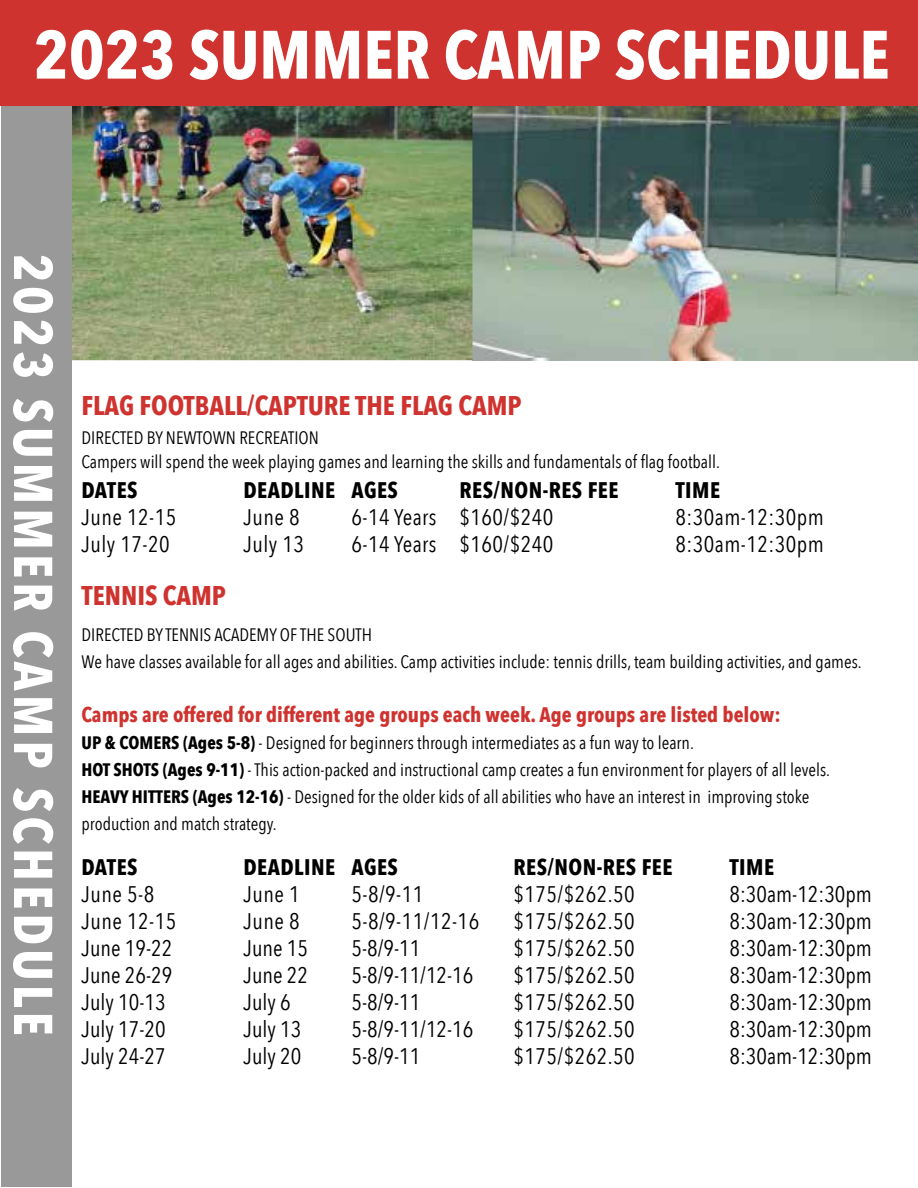
<style>
.page{position:relative;width:918px;height:1188px;background:#fff}
.page>*{position:absolute;margin:0;border:0;box-sizing:border-box;transform-origin:0 0}
.t1{font:700 67.5px "Avenir Next Condensed";color:#fff}
.t2{font:700 54px "Avenir Next Condensed";letter-spacing:.075em;color:#fff}
.t3{font:700 27px "Avenir Next Condensed";color:#cf332f}
.t4{font:22.5px "Avenir Next Condensed";color:#000}
.t5{font:700 22.5px "Avenir Next Condensed";letter-spacing:.02em;color:#000}
.t6{font:22.5px "Avenir Next Condensed";letter-spacing:.02em;color:#000}
.t7{font:700 21px "Avenir Next Condensed";color:#cf332f}
.t8{font:18px/27px "Avenir Next Condensed";color:#000}
.s1{font-weight:700}
</style>
<div class="page">
<img style="left:472px;top:106px;width:446px;height:254px">
<img style="left:72px;top:106px;width:400px;height:254px">
<div style="left:1px;top:102px;width:71px;height:1085px;background:#999"></div>
<div style="left:0;top:1px;width:918px;height:105px;background:#cf332f"></div>
<h1 class="t1" style="left:34px;top:14px;width:857px">2023 SUMMER CAMP SCHEDULE</h1>
<h2 class="t2" style="left:66px;top:254px;width:783px;rotate:90deg">2023 SUMMER CAMP SCHEDULE</h2>
<h3 class="t3" style="left:82px;top:389px;width:442px">FLAG FOOTBALL/CAPTURE THE FLAG CAMP</h3>
<p class="t8" style="left:82px;top:425px;width:640px;line-height:24px">DIRECTED BY NEWTOWN RECREATION<br>Campers will spend the week playing games and learning the skills and fundamentals of flag football.</p>
<p class="t5" style="left:82px;top:477px;width:58px">DATES</p>
<p class="t5" style="left:244px;top:477px;width:156px">DEADLINE AGES</p>
<p class="t5" style="left:460px;top:477px;width:160px">RES/NON-RES FEE</p>
<p class="t5" style="left:676px;top:477px;width:46px">TIME</p>
<p class="t4" style="left:82px;top:498px;width:96px">June 12-15</p>
<p class="t4" style="left:244px;top:498px;width:58px">June 8</p>
<p class="t6" style="left:352px;top:498px;width:203px">6-14 Years $160/$240</p>
<p class="t6" style="left:676px;top:498px;width:150px">8:30am-12:30pm</p>
<p class="t4" style="left:82px;top:525px;width:90px">July 17-20</p>
<p class="t4" style="left:244px;top:525px;width:62px">July 13</p>
<p class="t6" style="left:352px;top:525px;width:203px">6-14 Years $160/$240</p>
<p class="t6" style="left:676px;top:525px;width:150px">8:30am-12:30pm</p>
<h3 class="t3" style="left:82px;top:579px;width:146px">TENNIS CAMP</h3>
<p class="t8" style="left:82px;top:621px;width:782px">DIRECTED BY TENNIS ACADEMY OF THE SOUTH<br>We have classes available for all ages and abilities. Camp activities include: tennis drills, team building activities, and games.</p>
<p class="t7" style="left:82px;top:702px;width:701px">Camps are offered for different age groups each week. Age groups are listed below:</p>
<p class="t8" style="left:82px;top:729px;width:750px"><span class="s1">UP &amp; COMERS (Ages 5-8)</span> - Designed for beginners through intermediates as a fun way to learn.<br><span class="s1">HOT SHOTS (Ages 9-11)</span> - This action-packed and instructional camp creates a fun environment for players of all levels.<br><span class="s1">HEAVY HITTERS (Ages 12-16)</span> - Designed for the older kids of all abilities who have an interest in improving stoke production and match strategy.</p>
<p class="t5" style="left:82px;top:854px;width:58px">DATES</p>
<p class="t5" style="left:244px;top:854px;width:156px">DEADLINE AGES</p>
<p class="t5" style="left:514px;top:854px;width:160px">RES/NON-RES FEE</p>
<p class="t5" style="left:730px;top:854px;width:46px">TIME</p>
<p class="t4" style="left:82px;top:875px;width:74px">June 5-8</p>
<p class="t4" style="left:244px;top:875px;width:58px">June 1</p>
<p class="t4" style="left:352px;top:875px;width:73px">5-8/9-11</p>
<p class="t4" style="left:514px;top:875px;width:123px">$175/$262.50</p>
<p class="t4" style="left:730px;top:875px;width:144px">8:30am-12:30pm</p>
<p class="t4" style="left:82px;top:902px;width:96px">June 12-15</p>
<p class="t4" style="left:244px;top:902px;width:58px">June 8</p>
<p class="t4" style="left:352px;top:902px;width:129px">5-8/9-11/12-16</p>
<p class="t4" style="left:514px;top:902px;width:123px">$175/$262.50</p>
<p class="t4" style="left:730px;top:902px;width:144px">8:30am-12:30pm</p>
<p class="t4" style="left:82px;top:929px;width:92px">June 19-22</p>
<p class="t4" style="left:244px;top:929px;width:66px">June 15</p>
<p class="t4" style="left:352px;top:929px;width:70px">5-8/9-11</p>
<p class="t4" style="left:514px;top:929px;width:123px">$175/$262.50</p>
<p class="t4" style="left:730px;top:929px;width:144px">8:30am-12:30pm</p>
<p class="t4" style="left:82px;top:956px;width:92px">June 26-29</p>
<p class="t4" style="left:244px;top:956px;width:66px">June 22</p>
<p class="t4" style="left:352px;top:956px;width:123px">5-8/9-11/12-16</p>
<p class="t4" style="left:514px;top:956px;width:123px">$175/$262.50</p>
<p class="t4" style="left:730px;top:956px;width:144px">8:30am-12:30pm</p>
<p class="t4" style="left:82px;top:983px;width:86px">July 10-13</p>
<p class="t4" style="left:244px;top:983px;width:49px">July 6</p>
<p class="t4" style="left:352px;top:983px;width:70px">5-8/9-11</p>
<p class="t4" style="left:514px;top:983px;width:123px">$175/$262.50</p>
<p class="t4" style="left:730px;top:983px;width:144px">8:30am-12:30pm</p>
<p class="t4" style="left:82px;top:1010px;width:86px">July 17-20</p>
<p class="t4" style="left:244px;top:1010px;width:59px">July 13</p>
<p class="t4" style="left:352px;top:1010px;width:123px">5-8/9-11/12-16</p>
<p class="t4" style="left:514px;top:1010px;width:123px">$175/$262.50</p>
<p class="t4" style="left:730px;top:1010px;width:144px">8:30am-12:30pm</p>
<p class="t4" style="left:82px;top:1037px;width:86px">July 24-27</p>
<p class="t4" style="left:244px;top:1037px;width:59px">July 20</p>
<p class="t4" style="left:352px;top:1037px;width:70px">5-8/9-11</p>
<p class="t4" style="left:514px;top:1037px;width:123px">$175/$262.50</p>
<p class="t4" style="left:730px;top:1037px;width:144px">8:30am-12:30pm</p>
</div>
